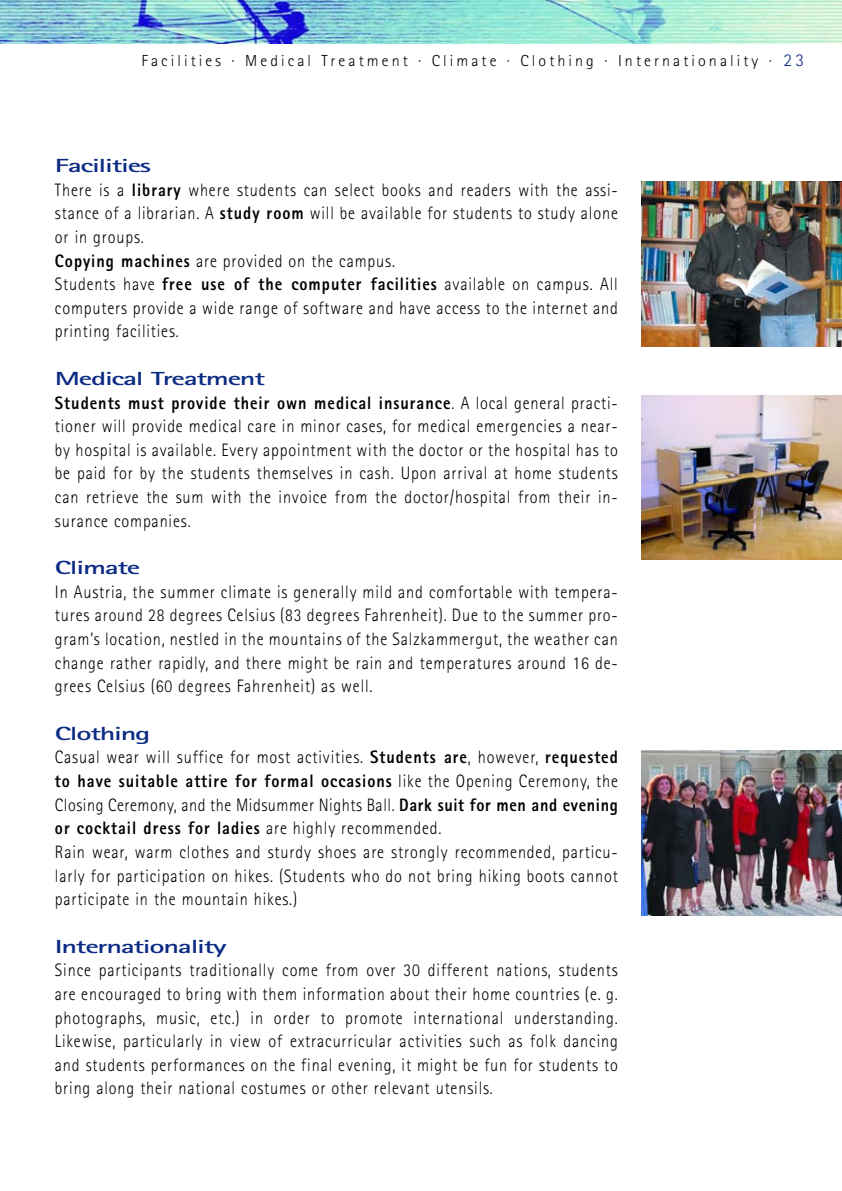
<style>
.page{position:relative;width:842px;height:1191px;background:#fff}
.page>*{position:absolute;margin:0;border:0;box-sizing:border-box;transform-origin:0 0}
.t1{font:700 19px "Rotis Sans Serif";letter-spacing:-.045em;color:#0c2c84;scale:1.6 1}
.t2{font:300 18px/23.6px "Rotis Sans Serif";letter-spacing:.055em;color:#000;text-align:justify;scale:.9 1}
.t3{font:300 16px "Rotis Sans Serif";letter-spacing:.19em;color:#000}
.s1{font-size:18px;color:#0c2c84}
.s2{font-weight:800}
</style>
<div class="page">
<img style="left:0;top:0;width:841px;height:44px">
<img style="left:641px;top:395px;width:200px;height:165px">
<img style="left:641px;top:182px;width:200px;height:164px">
<img style="left:641px;top:750px;width:200px;height:165px">
<p class="t3" style="left:141px;top:55px;width:664px">Facilities · Medical Treatment · Climate · Clothing · Internationality · <span class="s1">23</span></p>
<p class="t1" style="left:55px;top:159px;width:62px">Facilities</p>
<p class="t2" style="left:55px;top:180px;width:627px;text-align:left">There is a <span class="s2">library</span> where students can select books and readers with the assi&shy;stance of a librarian. A <span class="s2">study room</span> will be available for students to study alone or in groups.<br><span class="s2">Copying machines</span> are provided on the campus.<br>Students have <span class="s2">free use of the computer facilities</span> available on campus. All computers provide a wide range of software and have access to the internet and printing facilities.</p>
<p class="t1" style="left:55px;top:372px;width:133px">Medical Treatment</p>
<p class="t2" style="left:55px;top:392px;width:627px"><span class="s2">Students must provide their own medical insurance</span>. A local general practi&shy;tioner will provide medical care in minor cases, for medical emergencies a near&shy;by hospital is available. Every appointment with the doctor or the hospital has to be paid for by the students themselves in cash. Upon arrival at home students can retrieve the sum with the invoice from the doctor/hospital from their in&shy;surance companies.</p>
<p class="t1" style="left:55px;top:561px;width:55px">Climate</p>
<p class="t2" style="left:55px;top:582px;width:627px">In Austria, the summer climate is generally mild and comfortable with tempera&shy;tures around 28 degrees Celsius (83 degrees Fahrenheit). Due to the summer pro&shy;gram’s location, nestled in the mountains of the Salzkammergut, the weather can change rather rapidly, and there might be rain and temperatures around 16 de&shy;grees Celsius (60 degrees Fahrenheit) as well.</p>
<p class="t1" style="left:55px;top:727px;width:61px">Clothing</p>
<p class="t2" style="left:55px;top:747px;width:627px;text-align:left">Casual wear will suffice for most activities. <span class="s2">Students are</span>, however, <span class="s2">requested to have suitable attire for formal occasions</span> like the Opening Ceremony, the Closing Ceremony, and the Midsummer Nights Ball. <span class="s2">Dark suit for men and evening or cocktail dress for ladies</span> are highly recommended.<br>Rain wear, warm clothes and sturdy shoes are strongly recommended, particu&shy;larly for participation on hikes. (Students who do not bring hiking boots cannot participate in the mountain hikes.)</p>
<p class="t1" style="left:55px;top:939px;width:109px">Internationality</p>
<p class="t2" style="left:55px;top:960px;width:627px">Since participants traditionally come from over 30 different nations, students are encouraged to bring with them information about their home countries (e. g. photographs, music, etc.) in order to promote international understanding.<br>Likewise, particularly in view of extracurricular activities such as folk dancing and students performances on the final evening, it might be fun for students to bring along their national costumes or other relevant utensils.</p>
</div>
